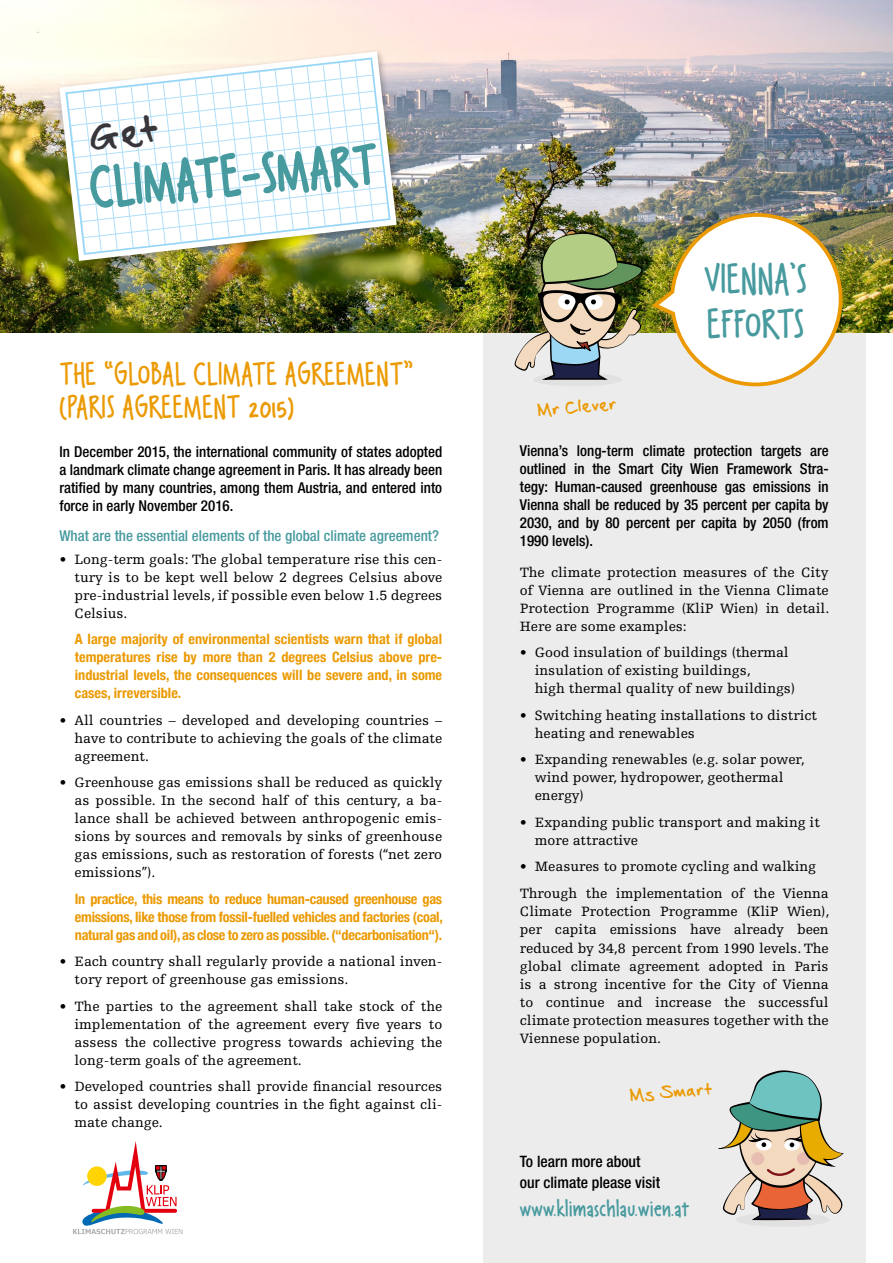
<style>
.page{position:relative;width:893px;height:1263px;background:#fff}
.page>*{position:absolute;margin:0;border:0;box-sizing:border-box;transform-origin:0 0}
.t1{font:52.95px "Lango Px Fat";color:#479a9e}
.t2{font:700 38.7px/45.2px "Lango Px";letter-spacing:.01em;color:#479a9e}
.t3{font:700 30px/33px "Lango Px";letter-spacing:.02em;color:#eb9a03}
.t4{font:700 22.5px "Lango Px";letter-spacing:.01em;color:#479a9e}
.t5{font:16.5px "Seans Other Hand";color:#eb9a03}
.t6{font:500 condensed 15.75px/20.2px "Helvetica Neue LT Pro";color:#000}
.t7{font:500 condensed 15px/18px "Helvetica Neue LT Pro";color:#000;text-align:justify}
.t8{font:500 condensed 15px "Helvetica Neue LT Pro";color:#479a9e}
.t9{font:14.25px/18px "Egyptienne FLT Std";color:#000;text-align:justify}
.t10{font:700 condensed 14.25px/18px "Helvetica Neue";letter-spacing:-.01em;color:#eb9a03;text-align:justify}
</style>
<div class="page">
<div style="left:483px;top:0;width:383px;height:1263px;background:#ececed"></div>
<img style="left:0;top:0;width:893px;height:333px">
<div style="left:56px;top:48px;width:349px;height:221px;background:#000;opacity:.27"></div>
<img style="left:55px;top:47px;width:346px;height:218px">
<svg style="left:73px;top:1141px;width:109px;height:93px"></svg>
<img style="left:514px;top:198px;width:344px;height:189px">
<div style="left:736px;top:1212px;width:94px;height:15px;background:#e1e1e1;border-radius:50%"></div>
<svg style="left:719px;top:1070px;width:125px;height:150px"></svg>
<svg style="left:63px;top:55px;width:330px;height:202px"></svg>
<h1 class="t1" style="left:86px;top:148px;width:290px;rotate:-5deg">CLIMATE-SMART</h1>
<h1 class="t3" style="left:60px;top:359px;width:355px">THE “GLOBAL CLIMATE AGREEMENT” (PARIS AGREEMENT 2015)</h1>
<p class="t7" style="left:60px;top:442px;width:384px">In December 2015, the international community of states adopted a landmark climate change agreement in Paris. It has already been ratified by many countries, among them Austria, and entered into force in early November 2016.</p>
<p class="t8" style="left:60px;top:527px;width:381px">What are the essential elements of the global climate agreement?</p>
<p class="t9" style="left:75px;top:550px;width:369px;text-indent:-15px">• Long-term goals: The global temperature rise this cen&shy;tury is to be kept well below 2 degrees Celsius above pre-industrial levels, if possible even below 1.5 degrees Celsius.</p>
<p class="t10" style="left:75px;top:629px;width:369px">A large majority of environmental scientists warn that if global temperatures rise by more than 2 degrees Celsius above pre&shy;industrial levels, the consequences will be severe and, in some cases, irreversible.</p>
<p class="t9" style="left:75px;top:711px;width:369px;text-indent:-15px">• All countries – developed and developing countries – have to contribute to achieving the goals of the climate agreement.</p>
<p class="t9" style="left:75px;top:774px;width:369px;text-indent:-15px">• Greenhouse gas emissions shall be reduced as quickly as possible. In the second half of this century, a ba&shy;lance shall be achieved between anthropogenic emis&shy;sions by sources and removals by sinks of greenhouse gas emissions, such as restoration of forests (“net zero emissions”).</p>
<p class="t10" style="left:75px;top:889px;width:369px">In practice, this means to reduce human-caused greenhouse gas emissions, like those from fossil-fuelled vehicles and factories (coal, natural gas and oil), as close to zero as possible. (“decarbonisation“).</p>
<p class="t9" style="left:75px;top:953px;width:369px;text-indent:-15px">• Each country shall regularly provide a national inven&shy;tory report of greenhouse gas emissions.</p>
<p class="t9" style="left:75px;top:997px;width:369px;text-indent:-15px">• The parties to the agreement shall take stock of the implementation of the agreement every five years to assess the collective progress towards achieving the long-term goals of the agreement.</p>
<p class="t9" style="left:75px;top:1078px;width:369px;text-indent:-15px">• Developed countries shall provide financial resources to assist developing countries in the fight against cli&shy;mate change.</p>
<p class="t5" style="left:537px;top:401px;width:81px;rotate:-5deg">Mr Clever</p>
<p class="t2" style="left:705px;top:257px;width:103px">VIENNA’S<br>EFFORTS</p>
<p class="t7" style="left:520px;top:442px;width:310px">Vienna’s long-term climate protection targets are outlined in the Smart City Wien Framework Stra&shy;tegy: Human-caused greenhouse gas emissions in Vienna shall be reduced by 35 percent per capita by 2030, and by 80 percent per capita by 2050 (from 1990 levels).</p>
<p class="t9" style="left:520px;top:563px;width:311px">The climate protection measures of the City of Vienna are outlined in the Vienna Climate Protection Programme (KliP Wien) in detail.<br>Here are some examples:</p>
<p class="t9" style="left:535px;top:644px;width:262px;text-align:left;text-indent:-15px">• Good insulation of buildings (thermal insulation of existing buildings,<br>high thermal quality of new buildings)</p>
<p class="t9" style="left:535px;top:706px;width:284px;text-indent:-15px">• Switching heating installations to district heating and renewables</p>
<p class="t9" style="left:535px;top:751px;width:271px;text-align:left;text-indent:-15px">• Expanding renewables (e.g. solar power, wind power, hydropower, geothermal energy)</p>
<p class="t9" style="left:535px;top:813px;width:287px;text-indent:-15px">• Expanding public transport and making it more attractive</p>
<p class="t9" style="left:520px;top:854px;width:310px;line-height:26.5px">• Measures to promote cycling and walking<br>Through the implementation of the Vienna</p>
<p class="t9" style="left:520px;top:902px;width:311px">Climate Protection Programme (KliP Wien), per capita emissions have already been reduced by 34,8 percent from 1990 levels. The global climate agreement adopted in Paris is a strong incentive for the City of Vienna to continue and increase the successful climate protection measures together with the Viennese population.</p>
<p class="t5" style="left:629px;top:1087px;width:84px;rotate:-5deg">Ms Smart</p>
<p class="t6" style="left:520px;top:1151px;width:142px">To learn more about our climate please visit</p>
<p class="t4" style="left:520px;top:1192px;width:171px">www.klimaschlau.wien.at</p>
</div>
